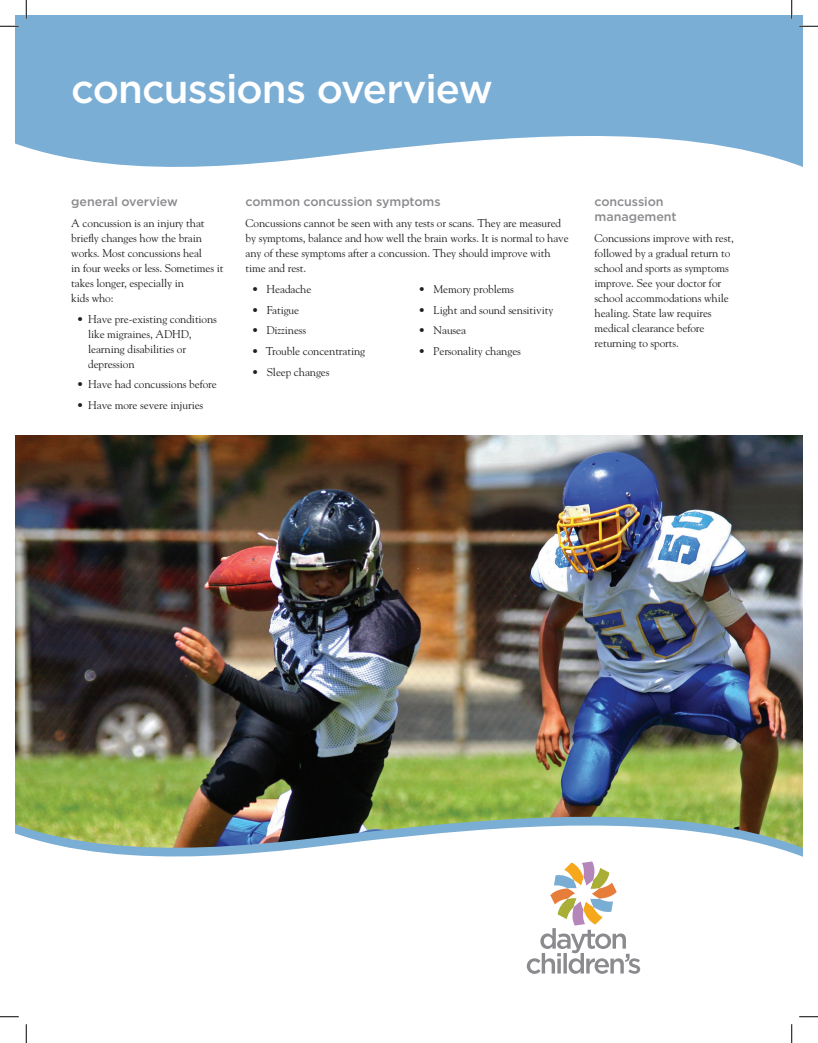
<style>
.page{position:relative;width:818px;height:1043px;background:#fff}
.page>*{position:absolute;margin:0;border:0;box-sizing:border-box;transform-origin:0 0}
.Page_Head{font:500 40px "Gotham";letter-spacing:-.025em;color:#fff}
.Sub_Head{font:500 12.5px/15px "Gotham";letter-spacing:-.005em;color:#8b8a8e}
.Body_Copy{font:11.25px/15px "Goudy Std";letter-spacing:-.01em;color:#231f20}
</style>
<div class="page">
<img style="left:15px;top:435px;width:787px;height:362px">
<svg style="left:15px;top:15px;width:787px;height:152px;background:#88b6d9"></svg>
<svg style="left:15px;top:797px;width:787px;height:231px"></svg>
<svg style="left:526px;top:861px;width:114px;height:112px"></svg>
<svg style="left:0;top:25px;width:19px;height:2px"></svg>
<svg style="left:799px;top:25px;width:19px;height:2px"></svg>
<svg style="left:0;top:1015px;width:19px;height:2px"></svg>
<svg style="left:799px;top:1015px;width:19px;height:2px"></svg>
<svg style="left:25px;top:0;width:2px;height:19px"></svg>
<svg style="left:25px;top:1024px;width:2px;height:18px"></svg>
<svg style="left:790px;top:0;width:2px;height:19px"></svg>
<svg style="left:790px;top:1024px;width:2px;height:18px"></svg>
<p class="Page_Head" style="left:71px;top:63px;width:423px">concussions overview</p>
<p class="Sub_Head" style="left:71px;top:194px;width:108px">general overview</p>
<p class="Body_Copy" style="left:71px;top:215px;width:154px">A concussion is an injury that briefly changes how the brain works. Most concussions heal<br>in four weeks or less. Sometimes it takes longer, especially in<br>kids who:</p>
<p class="Body_Copy" style="left:88px;top:311px;width:130px;text-indent:-11px">• Have pre-existing conditions like migraines, ADHD, learning disabilities or depression</p>
<p class="Body_Copy" style="left:77px;top:377px;width:141px">• Have had concussions before</p>
<p class="Body_Copy" style="left:77px;top:397px;width:128px">• Have more severe injuries</p>
<p class="Sub_Head" style="left:245px;top:194px;width:196px">common concussion symptoms</p>
<p class="Body_Copy" style="left:245px;top:215px;width:325px">Concussions cannot be seen with any tests or scans. They are measured by symptoms, balance and how well the brain works. It is normal to have any of these symptoms after a concussion. They should improve with time and rest.</p>
<p class="Body_Copy" style="left:252px;top:281px;width:61px">• Headache</p>
<p class="Body_Copy" style="left:252px;top:302px;width:49px">• Fatigue</p>
<p class="Body_Copy" style="left:252px;top:323px;width:56px">• Dizziness</p>
<p class="Body_Copy" style="left:252px;top:343px;width:115px">• Trouble concentrating</p>
<p class="Body_Copy" style="left:252px;top:364px;width:79px">• Sleep changes</p>
<p class="Body_Copy" style="left:418px;top:281px;width:97px">• Memory problems</p>
<p class="Body_Copy" style="left:418px;top:302px;width:136px">• Light and sound sensitivity</p>
<p class="Body_Copy" style="left:418px;top:323px;width:49px">• Nausea</p>
<p class="Body_Copy" style="left:418px;top:343px;width:104px">• Personality changes</p>
<p class="Sub_Head" style="left:594px;top:194px;width:84px">concussion management</p>
<p class="Body_Copy" style="left:594px;top:230px;width:141px">Concussions improve with rest, followed by a gradual return to school and sports as symptoms improve. See your doctor for school accommodations while healing. State law requires medical clearance before returning to sports.</p>
</div>
